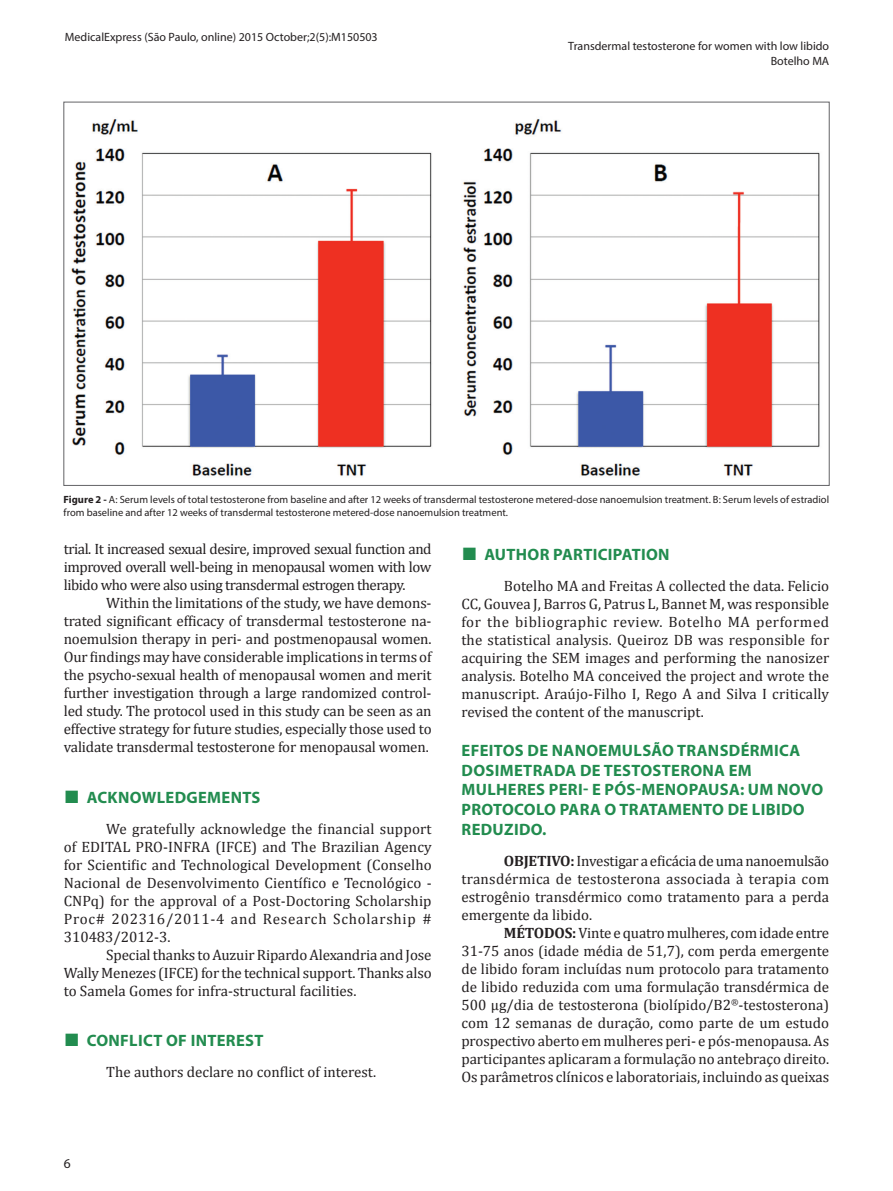
<style>
.page{position:relative;width:893px;height:1191px;background:#fff}
.page>*{position:absolute;margin:0;border:0;box-sizing:border-box;transform-origin:0 0}
.Intertítulo{font:700 16.5px/19.8px "Myriad Pro";letter-spacing:.02em;color:#228c4f}
.Texto{font:15px/18px "Cambria";color:#231f20;text-align:justify}
.t1{font:13.5px "Myriad Pro";color:#231f20}
.t2{font:12px/15px "Myriad Pro";color:#231f20;text-align:right}
.Legenda{font:10.5px/13.2px "Myriad Pro";color:#231f20}
.s1{font-weight:700}
.s2{font-family:"Times New Roman";font-size:26.7px}
</style>
<div class="page">
<img style="left:71px;top:119px;width:749px;height:357px">
<p class="t2" style="left:65px;top:29px;width:314px">MedicalExpress (São Paulo, online) 2015 October;2(5):M150503</p>
<p class="t2" style="left:568px;top:39px;width:262px">Transdermal testosterone for women with low libido<br>Botelho MA</p>
<p class="Legenda" style="left:64px;top:493px;width:767px"><span class="s1">Figure 2 -</span> A: Serum levels of total testosterone from baseline and after 12 weeks of transdermal testosterone metered-dose nanoemulsion treatment. B: Serum levels of estradiol from baseline and after 12 weeks of transdermal testosterone metered-dose nanoemulsion treatment.</p>
<p class="Texto" style="left:64px;top:540px;width:369px">trial. It increased sexual desire, improved sexual function and improved overall well-being in menopausal women with low libido who were also using transdermal estrogen therapy.</p>
<p class="Texto" style="left:64px;top:594px;width:369px;text-indent:43px">Within the limitations of the study, we have demons&shy;trated significant efficacy of transdermal testosterone na&shy;noemulsion therapy in peri- and postmenopausal women.<br>Our findings may have considerable implications in terms of the psycho-sexual health of menopausal women and merit further investigation through a large randomized control&shy;led study. The protocol used in this study can be seen as an effective strategy for future studies, especially those used to validate transdermal testosterone for menopausal women.</p>
<p class="Intertítulo" style="left:64px;top:787px;width:198px"><span class="s2">■</span> ACKNOWLEDGEMENTS</p>
<p class="Texto" style="left:64px;top:819px;width:369px;text-indent:43px">We gratefully acknowledge the financial support of EDITAL PRO-INFRA (IFCE) and The Brazilian Agency for Scientific and Technological Development (Conselho Nacional de Desenvolvimento Científico e Tecnológico - CNPq) for the approval of a Post-Doctoring Scholarship Proc# 202316/2011-4 and Research Scholarship # 310483/2012-3.</p>
<p class="Texto" style="left:64px;top:945px;width:369px;text-indent:43px">Special thanks to Auzuir Ripardo Alexandria and Jose Wally Menezes (IFCE) for the technical support. Thanks also to Samela Gomes for infra-structural facilities.</p>
<p class="Intertítulo" style="left:64px;top:1030px;width:201px"><span class="s2">■</span> CONFLICT OF INTEREST</p>
<p class="Texto" style="left:106px;top:1063px;width:271px">The authors declare no conflict of interest.</p>
<p class="Intertítulo" style="left:461px;top:544px;width:210px"><span class="s2">■</span> AUTHOR PARTICIPATION</p>
<p class="Texto" style="left:461px;top:577px;width:369px;text-indent:43px">Botelho MA and Freitas A collected the data. Felicio CC, Gouvea J, Barros G, Patrus L, Bannet M, was responsible for the bibliographic review. Botelho MA performed the statistical analysis. Queiroz DB was responsible for acquiring the SEM images and performing the nanosizer analysis. Botelho MA conceived the project and wrote the manuscript. Araújo-Filho I, Rego A and Silva I critically revised the content of the manuscript.</p>
<p class="Intertítulo" style="left:462px;top:739px;width:363px">EFEITOS DE NANOEMULSÃO TRANSDÉRMICA<br>DOSIMETRADA DE TESTOSTERONA EM<br>MULHERES PERI- E PÓS-MENOPAUSA: UM NOVO<br>PROTOCOLO PARA O TRATAMENTO DE LIBIDO<br>REDUZIDO.</p>
<p class="Texto" style="left:461px;top:851px;width:369px;text-indent:43px"><span class="s1">OBJETIVO:</span> Investigar a eficácia de uma nanoemulsão transdérmica de testosterona associada à terapia com estrogênio transdérmico como tratamento para a perda emergente da libido.</p>
<p class="Texto" style="left:461px;top:923px;width:369px;text-indent:43px"><span class="s1">MÉTODOS:</span> Vinte e quatro mulheres, com idade entre 31-75 anos (idade média de 51,7), com perda emergente de libido foram incluídas num protocolo para tratamento de libido reduzida com uma formulação transdérmica de 500 µg/dia de testosterona (biolípido/B2<sup>®</sup>-testosterona) com 12 semanas de duração, como parte de um estudo prospectivo aberto em mulheres peri- e pós-menopausa. As participantes aplicaram a formulação no antebraço direito.<br>Os parâmetros clínicos e laboratoriais, incluindo as queixas</p>
<p class="t1" style="left:64px;top:1155px;width:8px">6</p>
</div>
